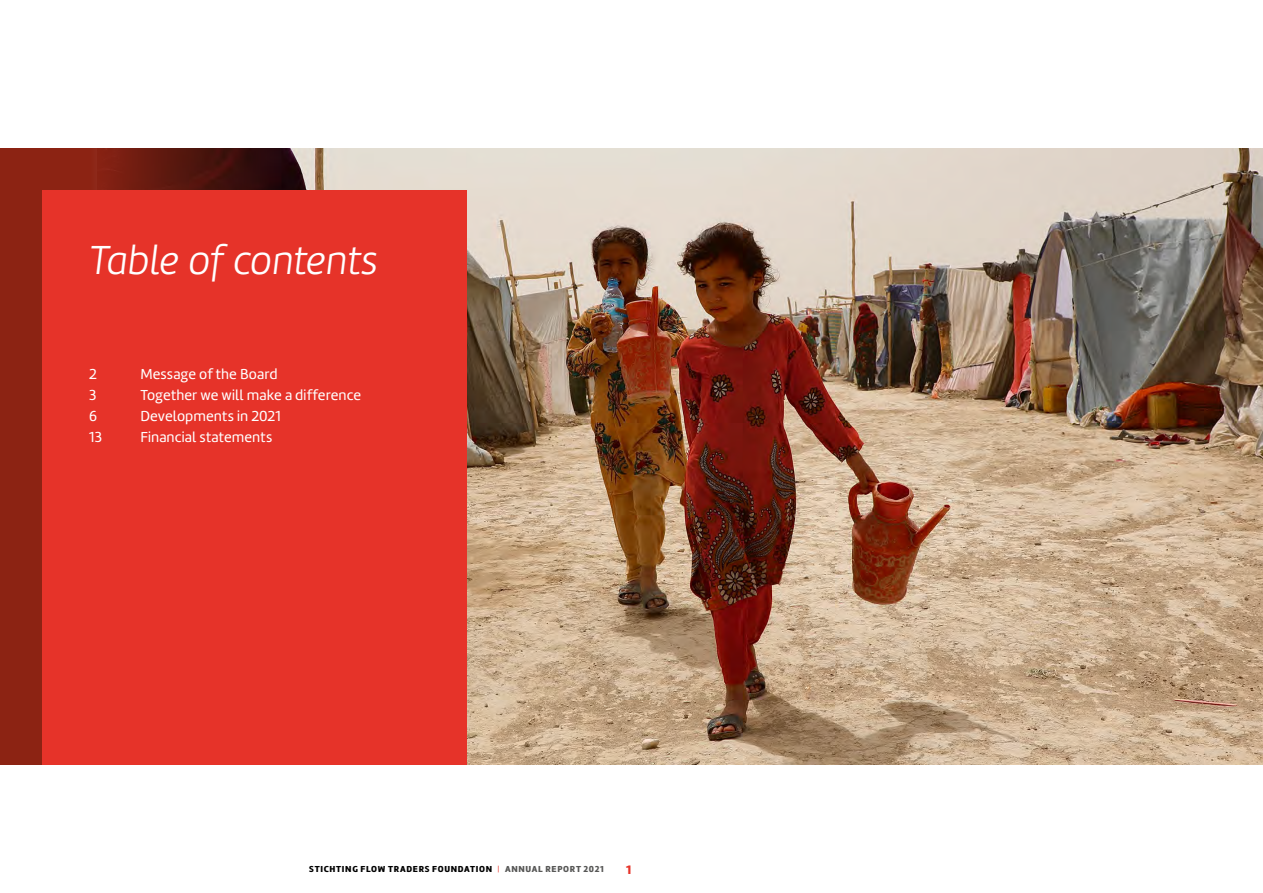
<style>
.page{position:relative;width:1263px;height:893px;background:#fff}
.page>*{position:absolute;margin:0;border:0;box-sizing:border-box;transform-origin:0 0}
.OPENING-Kop{font:italic 300 42px "Marine";letter-spacing:-.01em;color:#fff}
.OPENING-ToC_body{font:15px "Marine";letter-spacing:.005em;color:#fff}
.t1{font:900 12.75px "Marine";color:#e63329}
.t2{font:900 9px "Marine";letter-spacing:.075em;color:#000}
.s1{font-weight:300;color:#e63329}
.s2{color:#575756}
</style>
<div class="page">
<img style="left:280px;top:148px;width:983px;height:617px">
<div style="left:0;top:148px;width:90px;height:617px;background:#8c2313"></div>
<div style="left:89px;top:148px;width:191px;height:616px;background:linear-gradient(to right,#8c2413,#20080a)"></div>
<div style="left:43px;top:190px;width:424px;height:575px;background:#e63329"></div>
<p class="OPENING-Kop" style="left:89px;top:234px;width:290px">Table of contents</p>
<p class="OPENING-ToC_body" style="left:89px;top:365px;width:9px">2</p>
<p class="OPENING-ToC_body" style="left:140px;top:365px;width:139px">Message of the Board</p>
<p class="OPENING-ToC_body" style="left:89px;top:386px;width:9px">3</p>
<p class="OPENING-ToC_body" style="left:140px;top:386px;width:222px">Together we will make a difference</p>
<p class="OPENING-ToC_body" style="left:89px;top:407px;width:9px">6</p>
<p class="OPENING-ToC_body" style="left:140px;top:407px;width:142px">Developments in 2021</p>
<p class="OPENING-ToC_body" style="left:89px;top:428px;width:14px">13</p>
<p class="OPENING-ToC_body" style="left:140px;top:428px;width:133px">Financial statements</p>
<p class="t2" style="left:309px;top:863px;width:296px">STICHTING FLOW TRADERS FOUNDATION <span class="s1">|</span> <span class="s2">ANNUAL REPORT 2021</span></p>
<p class="t1" style="left:626px;top:862px;width:7px">1</p>
</div>
